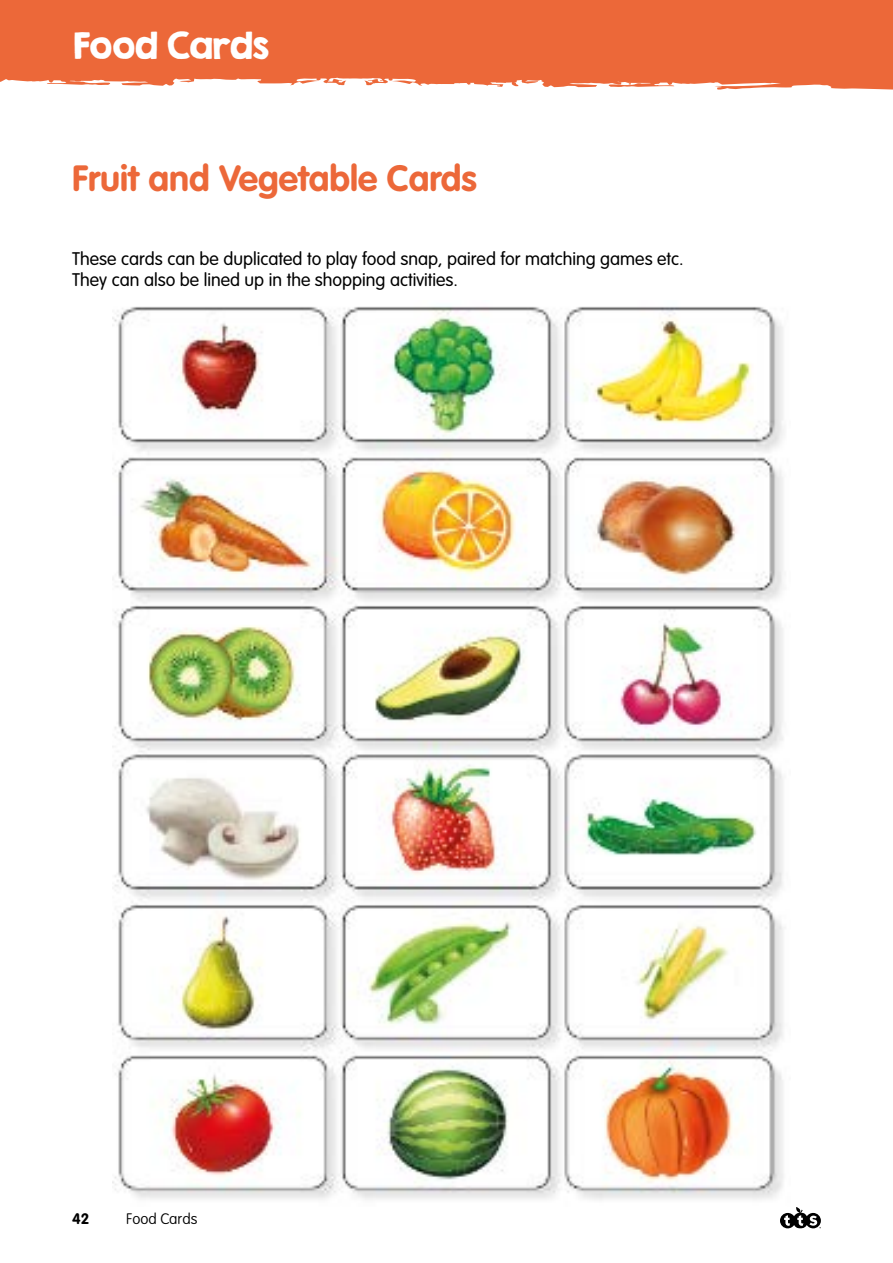
<style>
.page{position:relative;width:893px;height:1263px;background:#fff}
.page>*{position:absolute;margin:0;border:0;box-sizing:border-box;transform-origin:0 0}
.t1{font:700 36px "VAG Rounded Std";color:#ec6839}
.t2{font:33px "KG Second Chances Solid";color:#fff}
.t3{font:300 18px/21.6px "VAG Rounded Std";color:#000}
.t4{font:100 15px "VAG Rounded Std";color:#000}
.t5{font:700 15px "VAG Rounded Std";color:#000}
</style>
<div class="page">
<svg style="left:0;top:0;width:893px;height:90px;background:#ed7247"></svg>
<svg style="left:780px;top:1207px;width:41px;height:21px"></svg>
<img style="left:112px;top:306px;width:672px;height:894px">
<h2 class="t2" style="left:73px;top:24px;width:197px">Food Cards</h2>
<h1 class="t1" style="left:72px;top:158px;width:406px">Fruit and Vegetable Cards</h1>
<p class="t3" style="left:72px;top:248px;width:613px">These cards can be duplicated to play food snap, paired for matching games etc.<br>They can also be lined up in the shopping activities.</p>
<p class="t5" style="left:72px;top:1209px;width:19px">42</p>
<p class="t4" style="left:126px;top:1210px;width:73px">Food Cards</p>
</div>
